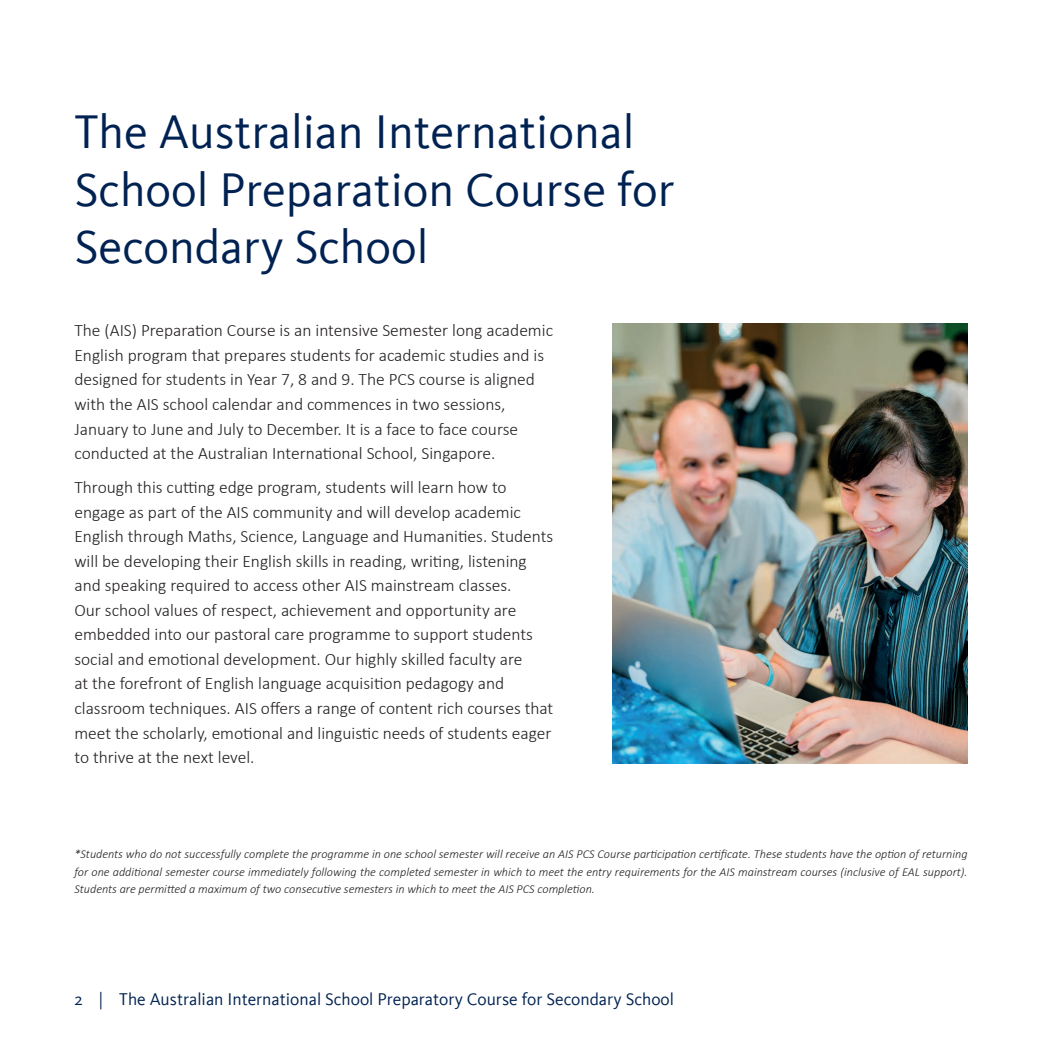
<style>
.page{position:relative;width:1042px;height:1042px;background:#fff}
.page>*{position:absolute;margin:0;border:0;box-sizing:border-box;transform-origin:0 0}
.t1{font:48.48px/57.8px "Kievit";color:#002252}
.t2{font:300 17.5px/24.5px "Calibri";color:#231f20}
.t3{font:17.5px "Kievit";color:#002252}
.t4{font:italic 300 12.25px/17.5px "Calibri";color:#231f20;text-align:justify}
</style>
<div class="page">
<img style="left:612px;top:323px;width:355px;height:440px">
<h1 class="t1" style="left:74px;top:103px;width:601px">The Australian International<br>School Preparation Course for<br>Secondary School</h1>
<p class="t2" style="left:74px;top:318px;width:480px">The (AIS) Preparation Course is an intensive Semester long academic English program that prepares students for academic studies and is designed for students in Year 7, 8 and 9. The PCS course is aligned with the AIS school calendar and commences in two sessions, January to June and July to December. It is a face to face course conducted at the Australian International School, Singapore.</p>
<p class="t2" style="left:74px;top:475px;width:480px">Through this cutting edge program, students will learn how to engage as part of the AIS community and will develop academic English through Maths, Science, Language and Humanities. Students will be developing their English skills in reading, writing, listening and speaking required to access other AIS mainstream classes.<br>Our school values of respect, achievement and opportunity are embedded into our pastoral care programme to support students social and emotional development. Our highly skilled faculty are<br>at the forefront of English language acquisition pedagogy and classroom techniques. AIS offers a range of content rich courses that meet the scholarly, emotional and linguistic needs of students eager to thrive at the next level.</p>
<p class="t4" style="left:74px;top:845px;width:894px">*Students who do not successfully complete the programme in one school semester will receive an AIS PCS Course participation certificate. These students have the option of returning for one additional semester course immediately following the completed semester in which to meet the entry requirements for the AIS mainstream courses (inclusive of EAL support).<br>Students are permitted a maximum of two consecutive semesters in which to meet the AIS PCS completion.</p>
<p class="t3" style="left:74px;top:989px;width:601px">2 | The Australian International School Preparatory Course for Secondary School</p>
</div>
